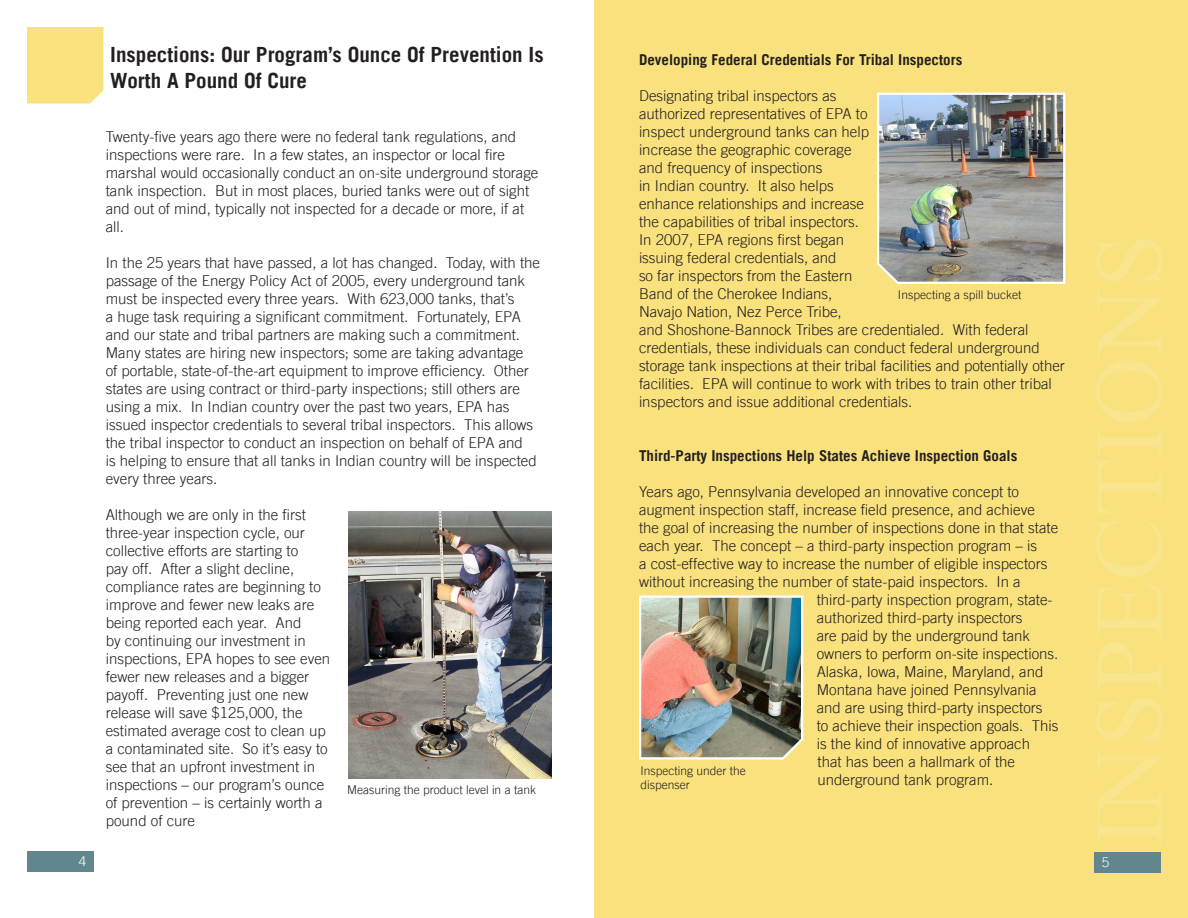
<style>
.page{position:relative;width:1188px;height:918px;background:#fff}
.page>*{position:absolute;margin:0;border:0;box-sizing:border-box;transform-origin:0 0}
.t1{font:700 21px/25.2px "Trade Gothic LT";color:#231f20}
.t2{font:300 15px/18px "Trade Gothic LT";color:#231f20}
.t3{font:700 15px "Trade Gothic LT";color:#231f20}
.t4{font:300 13.5px "Trade Gothic LT";color:#fff}
.t5{font:300 12px "Trade Gothic LT";color:#231f20}
</style>
<div class="page">
<div style="left:27px;top:851px;width:66px;height:21px;background:#61868d"></div>
<div style="left:594px;top:0;width:594px;height:918px;background:#f9e17e"></div>
<div style="left:1095px;top:852px;width:66px;height:21px;background:#61868d"></div>
<img style="left:639px;top:595px;width:165px;height:165px">
<img style="left:877px;top:92px;width:189px;height:192px">
<div style="left:27px;top:27px;width:76px;height:76px;background:#f9e17e"></div>
<img style="left:348px;top:511px;width:203px;height:267px">
<p class="t4" style="left:79px;top:853px;width:9px">4</p>
<p class="t1" style="left:110px;top:42px;width:435px">Inspections: Our Program’s Ounce Of Prevention Is<br>Worth A Pound Of Cure</p>
<p class="t2" style="left:106px;top:127px;width:434px">Twenty-five years ago there were no federal tank regulations, and inspections were rare. In a few states, an inspector or local fire marshal would occasionally conduct an on-site underground storage tank inspection. But in most places, buried tanks were out of sight and out of mind, typically not inspected for a decade or more, if at all.</p>
<p class="t2" style="left:106px;top:253px;width:436px">In the 25 years that have passed, a lot has changed. Today, with the passage of the Energy Policy Act of 2005, every underground tank must be inspected every three years. With 623,000 tanks, that’s<br>a huge task requiring a significant commitment. Fortunately, EPA and our state and tribal partners are making such a commitment.<br>Many states are hiring new inspectors; some are taking advantage<br>of portable, state-of-the-art equipment to improve efficiency. Other states are using contract or third-party inspections; still others are using a mix. In Indian country over the past two years, EPA has issued inspector credentials to several tribal inspectors. This allows the tribal inspector to conduct an inspection on behalf of EPA and<br>is helping to ensure that all tanks in Indian country will be inspected every three years.</p>
<p class="t2" style="left:106px;top:505px;width:226px">Although we are only in the first three-year inspection cycle, our collective efforts are starting to<br>pay off. After a slight decline, compliance rates are beginning to improve and fewer new leaks are being reported each year. And<br>by continuing our investment in inspections, EPA hopes to see even fewer new releases and a bigger payoff. Preventing just one new release will save $125,000, the estimated average cost to clean up a contaminated site. So it’s easy to see that an upfront investment in inspections – our program’s ounce of prevention – is certainly worth a pound of cure</p>
<p class="t5" style="left:347px;top:782px;width:190px">Measuring the product level in a tank</p>
<p class="t3" style="left:639px;top:50px;width:325px">Developing Federal Credentials For Tribal Inspectors</p>
<p class="t2" style="left:639px;top:86px;width:427px">Designating tribal inspectors as<br>authorized representatives of EPA to<br>inspect underground tanks can help<br>increase the geographic coverage<br>and frequency of inspections<br>in Indian country. It also helps<br>enhance relationships and increase<br>the capabilities of tribal inspectors.<br>In 2007, EPA regions first began<br>issuing federal credentials, and<br>so far inspectors from the Eastern<br>Band of the Cherokee Indians,<br>Navajo Nation, Nez Perce Tribe,<br>and Shoshone-Bannock Tribes are credentialed. With federal credentials, these individuals can conduct federal underground storage tank inspections at their tribal facilities and potentially other facilities. EPA will continue to work with tribes to train other tribal inspectors and issue additional credentials.</p>
<p class="t3" style="left:639px;top:446px;width:380px">Third-Party Inspections Help States Achieve Inspection Goals</p>
<p class="t2" style="left:639px;top:482px;width:382px">Years ago, Pennsylvania developed an innovative concept to</p>
<p class="t2" style="left:639px;top:500px;width:397px">augment inspection staff, increase field presence, and achieve</p>
<p class="t2" style="left:639px;top:518px;width:421px">the goal of increasing the number of inspections done in that state</p>
<p class="t2" style="left:639px;top:536px;width:400px">each year. The concept – a third-party inspection program – is</p>
<p class="t2" style="left:639px;top:554px;width:410px">a cost-effective way to increase the number of eligible inspectors</p>
<p class="t2" style="left:639px;top:572px;width:383px">without increasing the number of state-paid inspectors. In a</p>
<p class="t2" style="left:817px;top:590px;width:237px">third-party inspection program, state-</p>
<p class="t2" style="left:817px;top:608px;width:207px">authorized third-party inspectors</p>
<p class="t2" style="left:817px;top:626px;width:215px">are paid by the underground tank</p>
<p class="t2" style="left:817px;top:644px;width:243px">owners to perform on-site inspections.</p>
<p class="t2" style="left:817px;top:662px;width:228px">Alaska, Iowa, Maine, Maryland, and</p>
<p class="t2" style="left:817px;top:680px;width:222px">Montana have joined Pennsylvania</p>
<p class="t2" style="left:817px;top:698px;width:227px">and are using third-party inspectors</p>
<p class="t2" style="left:817px;top:716px;width:243px">to achieve their inspection goals. This</p>
<p class="t2" style="left:817px;top:734px;width:215px">is the kind of innovative approach</p>
<p class="t2" style="left:818px;top:752px;width:199px">that has been a hallmark of the</p>
<p class="t2" style="left:818px;top:770px;width:177px">underground tank program.</p>
<p class="t5" style="left:898px;top:288px;width:125px">Inspecting a spill bucket</p>
<p class="t5" style="left:641px;top:764px;width:107px">Inspecting under the</p>
<p class="t5" style="left:641px;top:777px;width:51px">dispenser</p>
<p class="t4" style="left:1102px;top:854px;width:9px">5</p>
</div>
